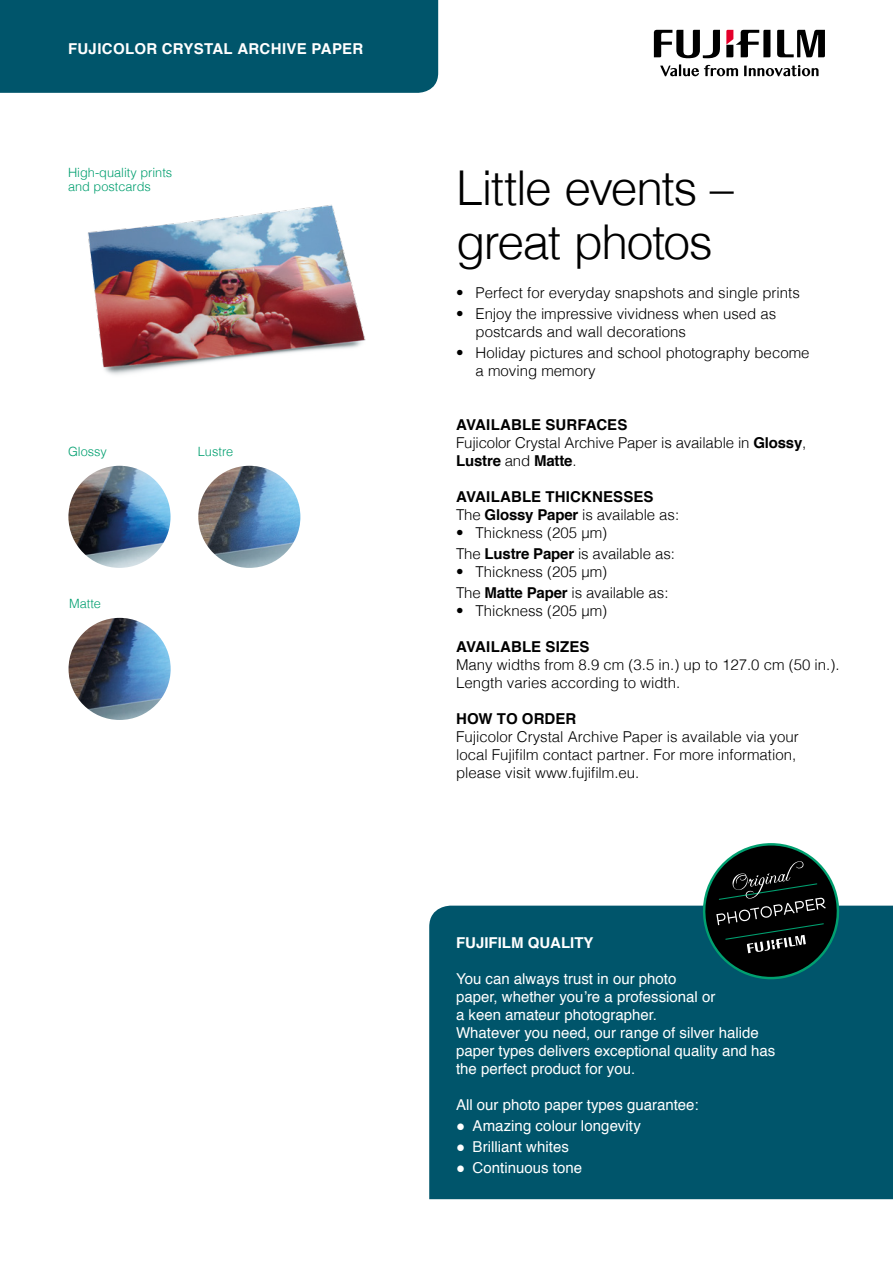
<style>
.page{position:relative;width:893px;height:1263px;background:#fff}
.page>*{position:absolute;margin:0;border:0;box-sizing:border-box;transform-origin:0 0}
.Headline_back{font:300 48px/54px "Helvetica";letter-spacing:-.03em;color:#000}
.copy_backside{font:300 15px/18px "Helvetica";color:#000}
.copy_in_box{font:15px/18px "Helvetica";color:#fff}
.subline{font:700 15px "Helvetica";letter-spacing:.005em;color:#000}
.Headline_in_box{font:700 15px "Helvetica";letter-spacing:.005em;color:#fff}
.t1{font:300 12.75px/14.2px "Helvetica";color:#009f6f}
.s1{font-weight:700}
</style>
<div class="page">
<svg style="left:654px;top:30px;width:171px;height:46px"></svg>
<div style="left:0;top:0;width:439px;height:93px;background:#00556b"></div>
<img style="left:198px;top:466px;width:102px;height:102px;border-radius:51px">
<img style="left:69px;top:618px;width:102px;height:102px;border-radius:51px">
<img style="left:68px;top:466px;width:103px;height:102px;border-radius:51px">
<div style="left:429px;top:906px;width:464px;height:293px;background:#00556b"></div>
<svg style="left:699px;top:843px;width:144px;height:140px"></svg>
<img style="left:88px;top:205px;width:278px;height:170px">
<p class="Headline_in_box" style="left:68px;top:36px;width:297px">FUJICOLOR CRYSTAL ARCHIVE PAPER</p>
<p class="t1" style="left:68px;top:165px;width:106px">High-quality prints and postcards</p>
<p class="t1" style="left:68px;top:443px;width:40px">Glossy</p>
<p class="t1" style="left:198px;top:443px;width:37px">Lustre</p>
<p class="t1" style="left:69px;top:595px;width:33px">Matte</p>
<p class="Headline_back" style="left:456px;top:157px;width:279px">Little events – great photos</p>
<p class="copy_backside" style="left:456px;top:282px;width:345px">• Perfect for everyday snapshots and single prints</p>
<p class="copy_backside" style="left:476px;top:303px;width:302px;text-indent:-20px">• Enjoy the impressive vividness when used as postcards and wall decorations</p>
<p class="copy_backside" style="left:476px;top:342px;width:336px;text-indent:-20px">• Holiday pictures and school photography become a moving memory</p>
<p class="subline" style="left:456px;top:412px;width:173px">AVAILABLE SURFACES</p>
<p class="copy_backside" style="left:456px;top:432px;width:352px">Fujicolor Crystal Archive Paper is available in <span class="s1">Glossy</span>,<br><span class="s1">Lustre</span> and <span class="s1">Matte</span>.</p>
<p class="subline" style="left:456px;top:484px;width:199px">AVAILABLE THICKNESSES</p>
<p class="copy_backside" style="left:456px;top:504px;width:225px">The <span class="s1">Glossy Paper</span> is available as:</p>
<p class="copy_backside" style="left:456px;top:522px;width:153px">• Thickness (205 µm)</p>
<p class="copy_backside" style="left:456px;top:543px;width:221px">The <span class="s1">Lustre Paper</span> is available as:</p>
<p class="copy_backside" style="left:456px;top:561px;width:153px">• Thickness (205 µm)</p>
<p class="copy_backside" style="left:456px;top:582px;width:214px">The <span class="s1">Matte Paper</span> is available as:</p>
<p class="copy_backside" style="left:456px;top:600px;width:153px">• Thickness (205 µm)</p>
<p class="subline" style="left:456px;top:634px;width:135px">AVAILABLE SIZES</p>
<p class="copy_backside" style="left:456px;top:654px;width:385px">Many widths from 8.9 cm (3.5 in.) up to 127.0 cm (50 in.).</p>
<p class="copy_backside" style="left:456px;top:672px;width:226px">Length varies according to width.</p>
<p class="subline" style="left:456px;top:706px;width:122px">HOW TO ORDER</p>
<p class="copy_backside" style="left:456px;top:726px;width:344px">Fujicolor Crystal Archive Paper is available via your local Fujifilm contact partner. For more information, please visit www.fujifilm.eu.</p>
<p class="Headline_in_box" style="left:456px;top:930px;width:139px">FUJIFILM QUALITY</p>
<p class="copy_in_box" style="left:456px;top:970px;width:321px">You can always trust in our photo<br>paper, whether you’re a professional or<br>a keen amateur photographer.<br>Whatever you need, our range of silver halide paper types delivers exceptional quality and has the perfect product for you.</p>
<p class="copy_in_box" style="left:456px;top:1096px;width:244px">All our photo paper types guarantee:</p>
<p class="copy_in_box" style="left:456px;top:1117px;width:186px">● Amazing colour longevity</p>
<p class="copy_in_box" style="left:456px;top:1138px;width:114px">● Brilliant whites</p>
<p class="copy_in_box" style="left:456px;top:1159px;width:128px">● Continuous tone</p>
</div>
